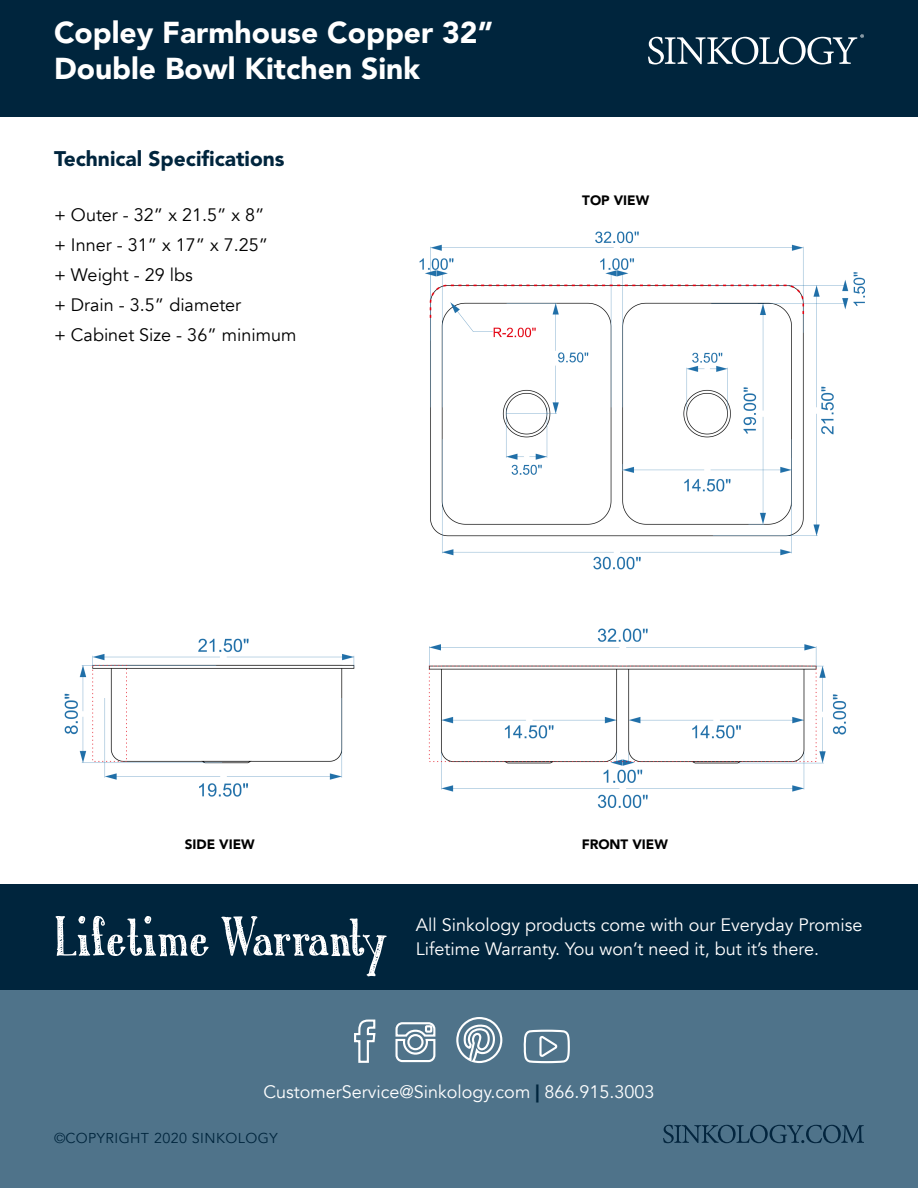
<style>
.page{position:relative;width:918px;height:1188px;background:#fff}
.page>*{position:absolute;margin:0;border:0;box-sizing:border-box;transform-origin:0 0}
.t1{font:53.25px "Austie Bost Roman Holiday Sketch";color:#fff}
.t2{font:900 30px "Avenir LT Std";color:#fff}
.t3{font:900 21px "Avenir LT Std";color:#00253d}
.t4{font:18px/24px "Avenir";color:#fff}
.t5{font:18px "Avenir";color:#000}
.t6{font:14.25px "Avenir";letter-spacing:.03em;color:#00253d}
.t7{font:900 13.5px "Avenir LT Std";color:#000}
.s1{font-family:"Avenir LT Std";font-weight:900;color:#00253d}
</style>
<div class="page">
<div style="left:0;top:885px;width:918px;height:303px;background:#4f738a"></div>
<div style="left:0;top:0;width:918px;height:117px;background:#00253d"></div>
<div style="left:0;top:885px;width:918px;height:105px;background:#00253d"></div>
<svg style="left:354px;top:1017px;width:216px;height:46px"></svg>
<img style="left:419px;top:231px;width:446px;height:339px">
<img style="left:428px;top:628px;width:419px;height:180px">
<img style="left:64px;top:638px;width:291px;height:159px">
<svg style="left:663px;top:1125px;width:201px;height:18px"></svg>
<svg style="left:648px;top:34px;width:216px;height:30px"></svg>
<p class="t2" style="left:54px;top:15px;width:441px">Copley Farmhouse Copper 32”</p>
<p class="t2" style="left:54px;top:51px;width:368px">Double Bowl Kitchen Sink</p>
<p class="t3" style="left:54px;top:146px;width:232px">Technical Specifications</p>
<p class="t5" style="left:54px;top:205px;width:212px">+ Outer - 32” x 21.5” x 8”</p>
<p class="t5" style="left:54px;top:235px;width:216px">+ Inner - 31” x 17” x 7.25”</p>
<p class="t5" style="left:54px;top:265px;width:140px">+ Weight - 29 lbs</p>
<p class="t5" style="left:54px;top:295px;width:189px">+ Drain - 3.5” diameter</p>
<p class="t5" style="left:54px;top:325px;width:244px">+ Cabinet Size - 36” minimum</p>
<p class="t7" style="left:582px;top:192px;width:68px">TOP VIEW</p>
<p class="t7" style="left:185px;top:836px;width:71px">SIDE VIEW</p>
<p class="t7" style="left:582px;top:836px;width:88px">FRONT VIEW</p>
<p class="t1" style="left:54px;top:905px;width:335px">Lifetime Warranty</p>
<p class="t4" style="left:416px;top:913px;width:448px">All Sinkology products come with our Everyday Promise<br>Lifetime Warranty. You won’t need it, but it’s there.</p>
<p class="t4" style="left:264px;top:1080px;width:392px">CustomerService@Sinkology.com <span class="s1">|</span> 866.915.3003</p>
<p class="t6" style="left:54px;top:1130px;width:225px">©COPYRIGHT 2020 SINKOLOGY</p>
</div>
